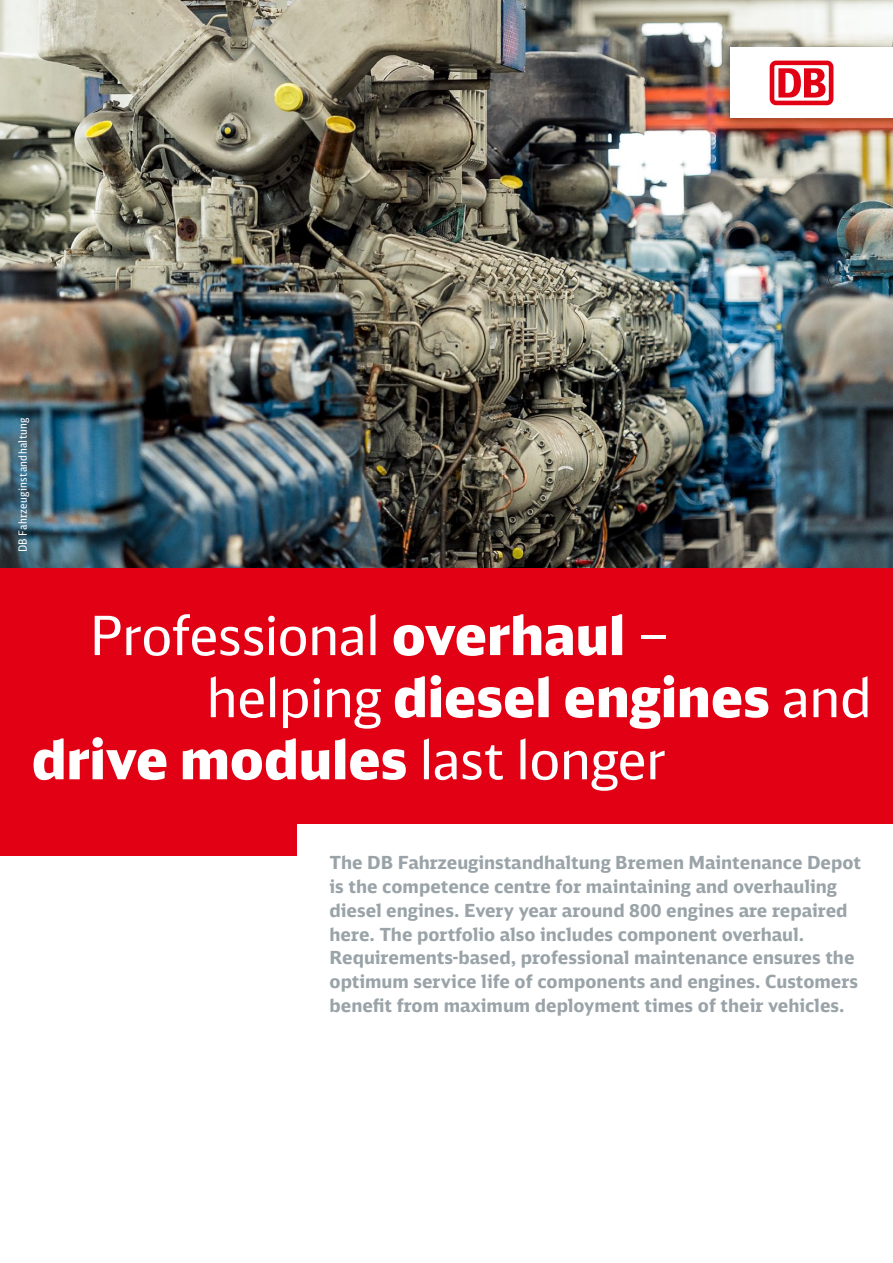
<style>
.page{position:relative;width:893px;height:1263px;background:#fff}
.page>*{position:absolute;margin:0;border:0;box-sizing:border-box;transform-origin:0 0}
.t1{font:900 54px "DB Head";letter-spacing:.01em;color:#fff}
.t2{font:54px "DB Head";letter-spacing:-.005em;color:#fff}
.t3{font:700 18px/23.7px "DB Sans";color:#99a3a8}
.t4{font:11.25px "DB Sans Cond";letter-spacing:.025em;color:#fff}
.s1{font-weight:900}
.s2{font-weight:400}
</style>
<div class="page">
<img style="left:0;top:0;width:893px;height:569px">
<img style="left:715px;top:37px;width:178px;height:99px">
<div style="left:730px;top:48px;width:163px;height:70px;background:#fff"></div>
<div style="left:770px;top:61px;width:63px;height:44px;background:#e20015;border-radius:6px"></div>
<div style="left:774px;top:65px;width:55px;height:36px;background:#fff;border-radius:2px"></div>
<svg style="left:778px;top:68px;width:48px;height:30px"></svg>
<div style="left:0;top:569px;width:893px;height:287px;background:#e20015"></div>
<div style="left:298px;top:824px;width:595px;height:439px;background:#fff"></div>
<p class="t4" style="left:16px;top:552px;width:136px;rotate:-90deg">DB Fahrzeuginstandhaltung</p>
<h1 class="t2" style="left:90px;top:602px;width:581px">Professional <span class="s1">overhaul</span> –</h1>
<h1 class="t1" style="left:207px;top:663px;width:667px"><span class="s2">helping</span> diesel engines <span class="s2">and</span></h1>
<h1 class="t1" style="left:32px;top:725px;width:635px">drive modules <span class="s2">last longer</span></h1>
<p class="t3" style="left:330px;top:850px;width:533px">The DB Fahrzeuginstandhaltung Bremen Maintenance Depot is the competence centre for maintaining and overhauling diesel engines. Every year around 800 engines are repaired here. The portfolio also includes component overhaul.<br>Requirements-based, professional maintenance ensures the optimum service life of components and engines. Customers benefit from maximum deployment times of their vehicles.</p>
</div>
